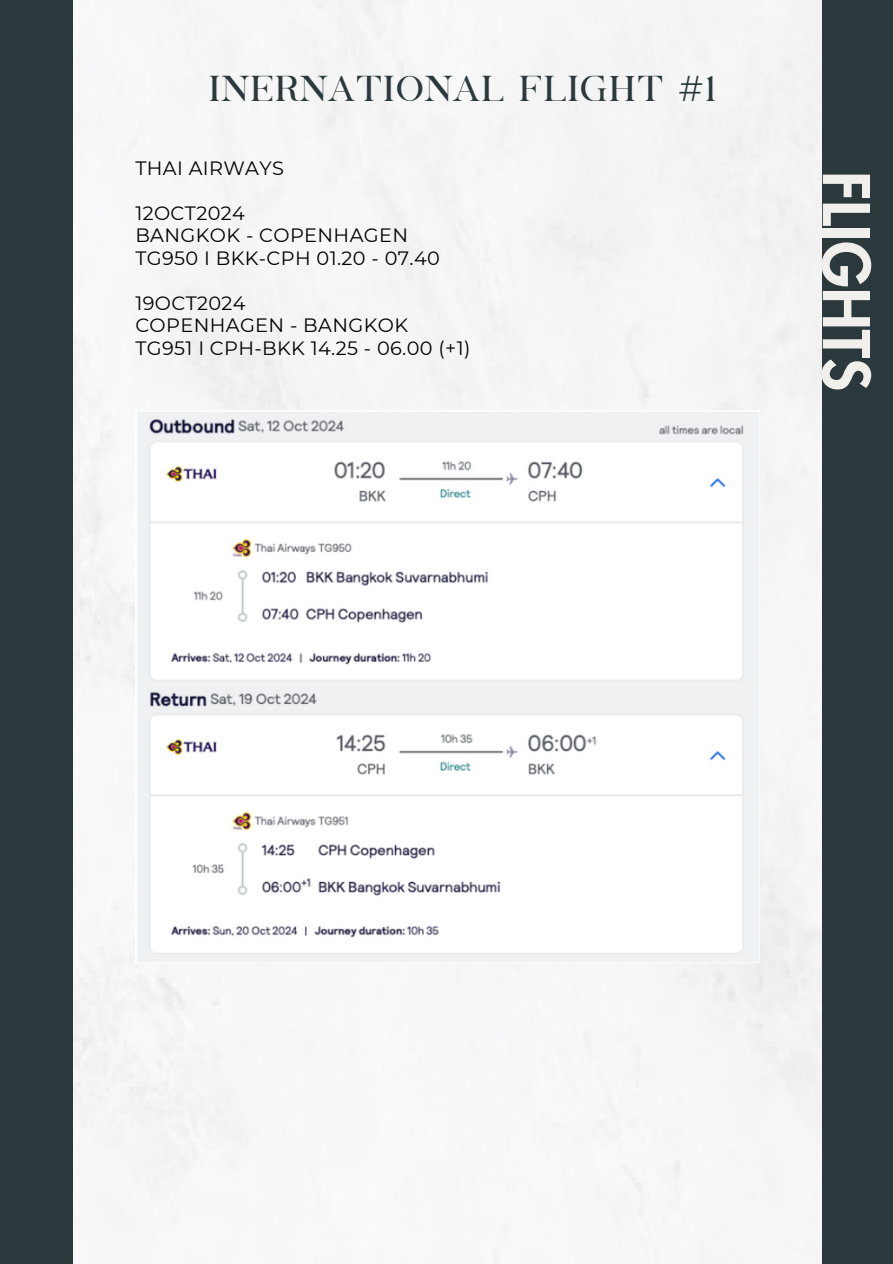
<style>
.page{position:relative;width:893px;height:1264px;background:#fff}
.page>*{position:absolute;margin:0;border:0;box-sizing:border-box;transform-origin:0 0}
.t1{font:800 62.55px "Futura LT Pro";color:#f0efec}
.t2{font:36px "MONICAALLCAPS Regular";color:#2b383c}
.t3{font:19.2px "Montserrat";letter-spacing:.02em;color:#000}
</style>
<div class="page">
<img style="left:72px;top:0;width:750px;height:1263px">
<div style="left:0;top:0;width:72px;height:1263px;background:#2b383c"></div>
<div style="left:822px;top:0;width:70px;height:1263px;background:#2b383c"></div>
<img style="left:135px;top:410px;width:624px;height:552px">
<p class="t2" style="left:208px;top:68px;width:511px">INERNATIONAL FLIGHT #1</p>
<p class="t3" style="left:135px;top:156px;width:150px">THAI AIRWAYS</p>
<p class="t3" style="left:135px;top:201px;width:111px">12OCT2024</p>
<p class="t3" style="left:135px;top:224px;width:274px">BANGKOK - COPENHAGEN</p>
<p class="t3" style="left:135px;top:246px;width:306px">TG950 I BKK-CPH 01.20 - 07.40</p>
<p class="t3" style="left:135px;top:291px;width:112px">19OCT2024</p>
<p class="t3" style="left:135px;top:314px;width:274px">COPENHAGEN - BANGKOK</p>
<p class="t3" style="left:135px;top:336px;width:336px">TG951 I CPH-BKK 14.25 - 06.00 (+1)</p>
<p class="t1" style="left:874px;top:171px;width:221px;rotate:90deg">FLIGHTS</p>
</div>
